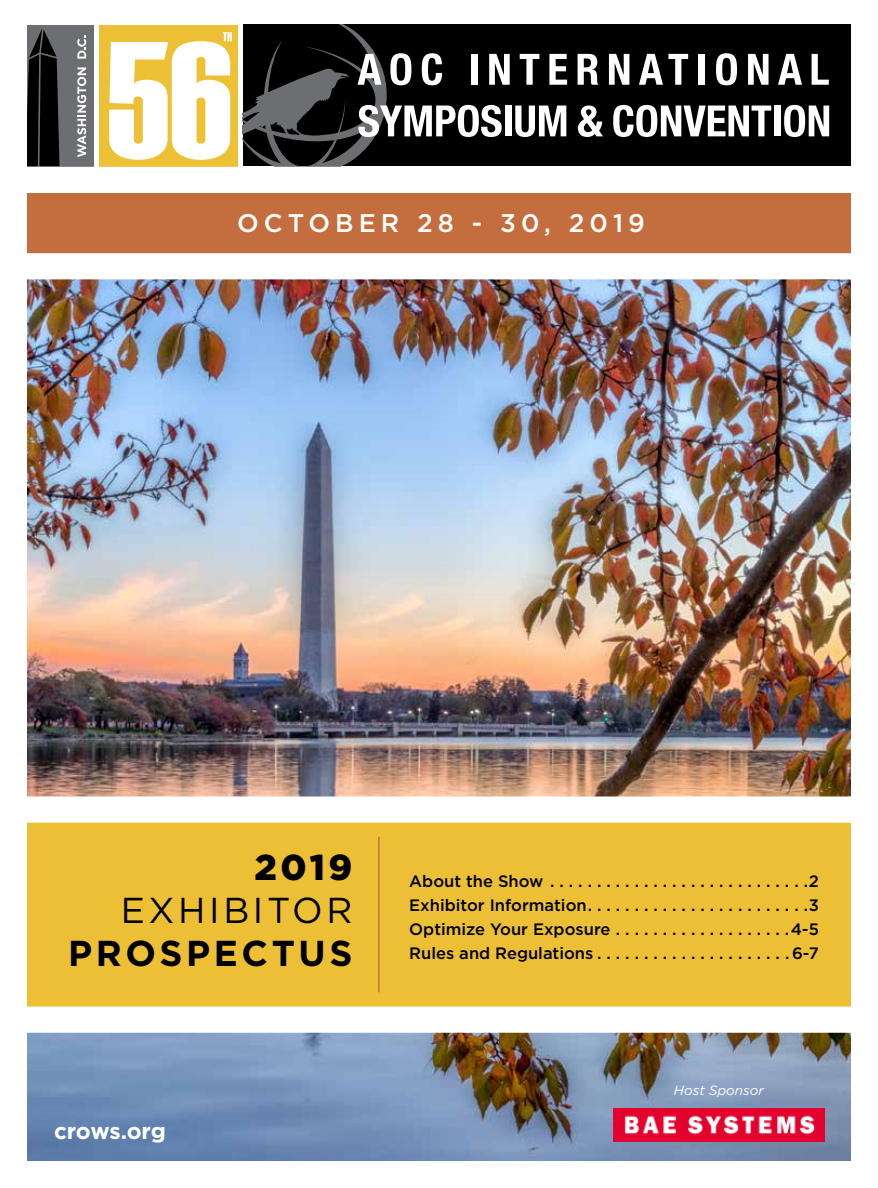
<style>
.page{position:relative;width:878px;height:1188px;background:#fff}
.page>*{position:absolute;margin:0;border:0;box-sizing:border-box;transform-origin:0 0}
.t1{font:700 36px "Gotham";letter-spacing:.1em;color:#000}
.t2{font:36px "Gotham";letter-spacing:.1em;color:#000}
.t3{font:900 36px "Gotham";color:#000}
.t4{font:500 25.5px "Gotham";letter-spacing:.2em;color:#fff}
.t5{font:700 22.5px "Gotham";letter-spacing:-.015em;color:#fff}
.t6{font:500 16.5px/24px "Gotham";color:#000;text-align:justify}
.t7{font:italic 13.5px "Gotham";color:#fff}
</style>
<div class="page">
<svg style="left:243px;top:24px;width:608px;height:1px"></svg>
<img style="left:27px;top:279px;width:824px;height:882px">
<div style="left:25px;top:810px;width:828px;height:199px;background:#ecbf35"></div>
<svg style="left:26px;top:796px;width:825px;height:27px"></svg>
<svg style="left:26px;top:1007px;width:825px;height:26px"></svg>
<hr style="left:378px;top:837px;width:1px;height:155px;background:#c46e3f">
<div style="left:26px;top:189px;width:834px;height:65px;background:#c46e3f"></div>
<svg style="left:26px;top:25px;width:825px;height:168px"></svg>
<svg style="left:26px;top:253px;width:825px;height:1px"></svg>
<div style="left:851px;top:12px;width:26px;height:1176px;background:#fff"></div>
<div style="left:0;top:12px;width:26px;height:1176px;background:#fff"></div>
<img style="left:614px;top:1109px;width:210px;height:32px">
<h2 class="t4" style="left:237px;top:206px;width:409px">OCTOBER 28 - 30, 2019</h2>
<h1 class="t3" style="left:254px;top:842px;width:100px">2019</h1>
<h1 class="t2" style="left:121px;top:887px;width:233px">EXHIBITOR</h1>
<h1 class="t1" style="left:68px;top:929px;width:286px">PROSPECTUS</h1>
<h3 class="t5" style="left:54px;top:1116px;width:113px">crows.org</h3>
<p class="t6" style="left:409px;top:868px;width:411px">About the Show . . . . . . . . . . . . . . . . . . . . . . . . . . . 2<br>Exhibitor Information . . . . . . . . . . . . . . . . . . . . . . . 3<br>Optimize Your Exposure . . . . . . . . . . . . . . . . . . 4-5<br>Rules and Regulations . . . . . . . . . . . . . . . . . . . . 6-7</p>
<p class="t7" style="left:674px;top:1081px;width:91px">Host Sponsor</p>
</div>
